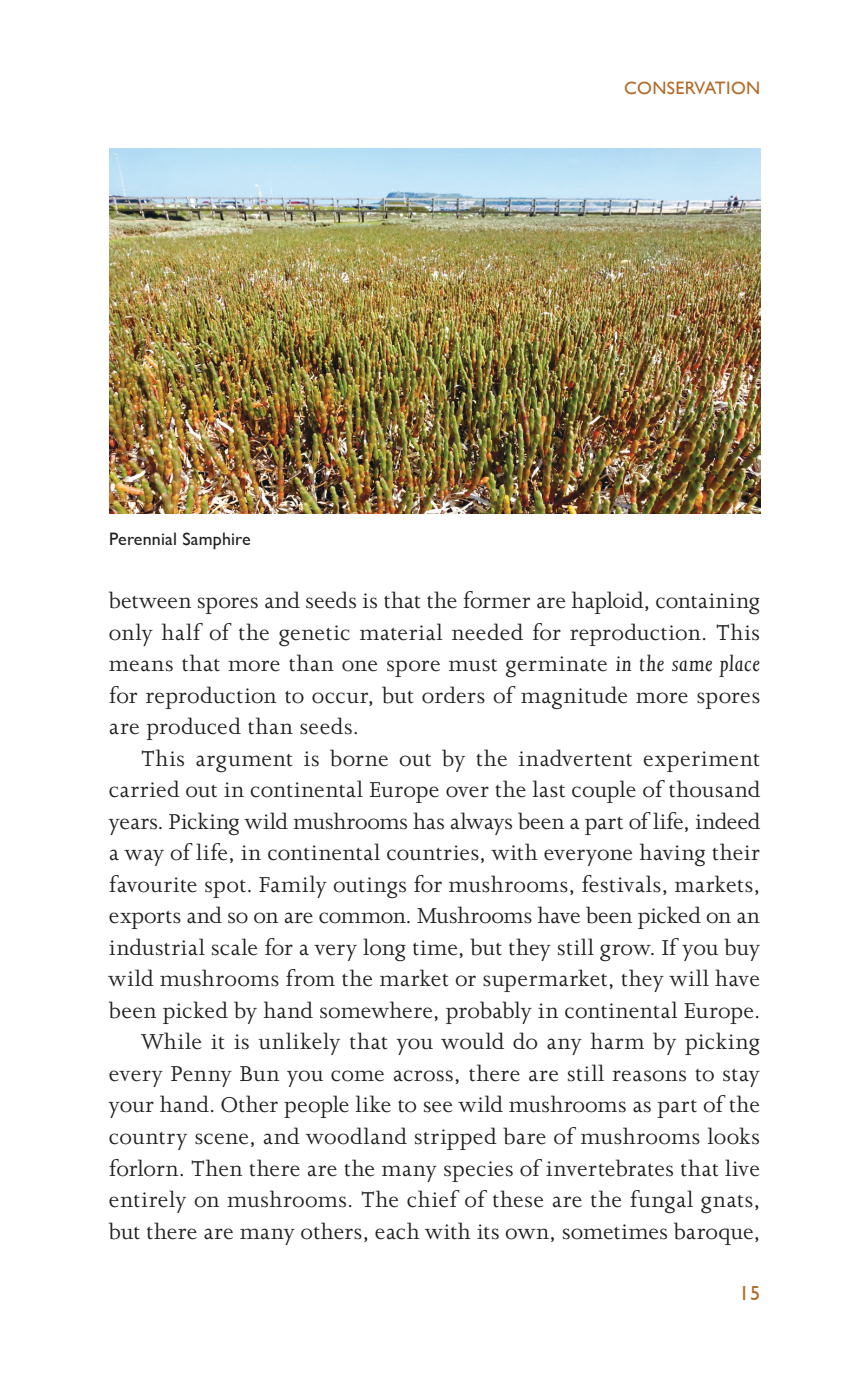
<style>
.page{position:relative;width:861px;height:1389px;background:#fff}
.page>*{position:absolute;margin:0;border:0;box-sizing:border-box;transform-origin:0 0}
.BODY_TEXT{font:24.75px/31.5px "Joanna MT Std";letter-spacing:.015em;color:#1f1f1e;text-align:justify}
.t1{font:20.25px "Gill Sans";color:#b16a28}
.t2{font:18px "Gill Sans";letter-spacing:.01em;color:#1f1f1e}
.t3{font:18px "Gill Sans";letter-spacing:.02em;color:#b16a28}
.s1{font-style:italic}
</style>
<div class="page">
<img style="left:109px;top:149px;width:651px;height:364px">
<p class="t2" style="left:109px;top:528px;width:143px">Perennial Samphire</p>
<p class="t3" style="left:624px;top:78px;width:138px">CONSERVATION</p>
<p class="BODY_TEXT" style="left:109px;top:585px;width:652px">between spores and seeds is that the former are haploid, containing only half of the genetic material needed for reproduction. This means that more than one spore must germinate <span class="s1">in the same place </span>for reproduction to occur, but orders of magnitude more spores are produced than seeds.</p>
<p class="BODY_TEXT" style="left:109px;top:742px;width:652px;text-indent:32px">This argument is borne out by the inadvertent experiment carried out in continental Europe over the last couple of thousand years. Picking wild mushrooms has always been a part of life, indeed a way of life, in continental countries, with everyone having their favourite spot. Family outings for mushrooms, festivals, markets, exports and so on are common. Mushrooms have been picked on an industrial scale for a very long time, but they still grow. If you buy wild mushrooms from the market or supermarket, they will have been picked by hand somewhere, probably in continental Europe.</p>
<p class="BODY_TEXT" style="left:109px;top:1026px;width:652px;text-indent:32px">While it is unlikely that you would do any harm by picking every Penny Bun you come across, there are still reasons to stay your hand. Other people like to see wild mushrooms as part of the country scene, and woodland stripped bare of mushrooms looks forlorn. Then there are the many species of invertebrates that live entirely on mushrooms. The chief of these are the fungal gnats, but there are many others, each with its own, sometimes baroque,</p>
<p class="t1" style="left:739px;top:1281px;width:23px">15</p>
</div>
